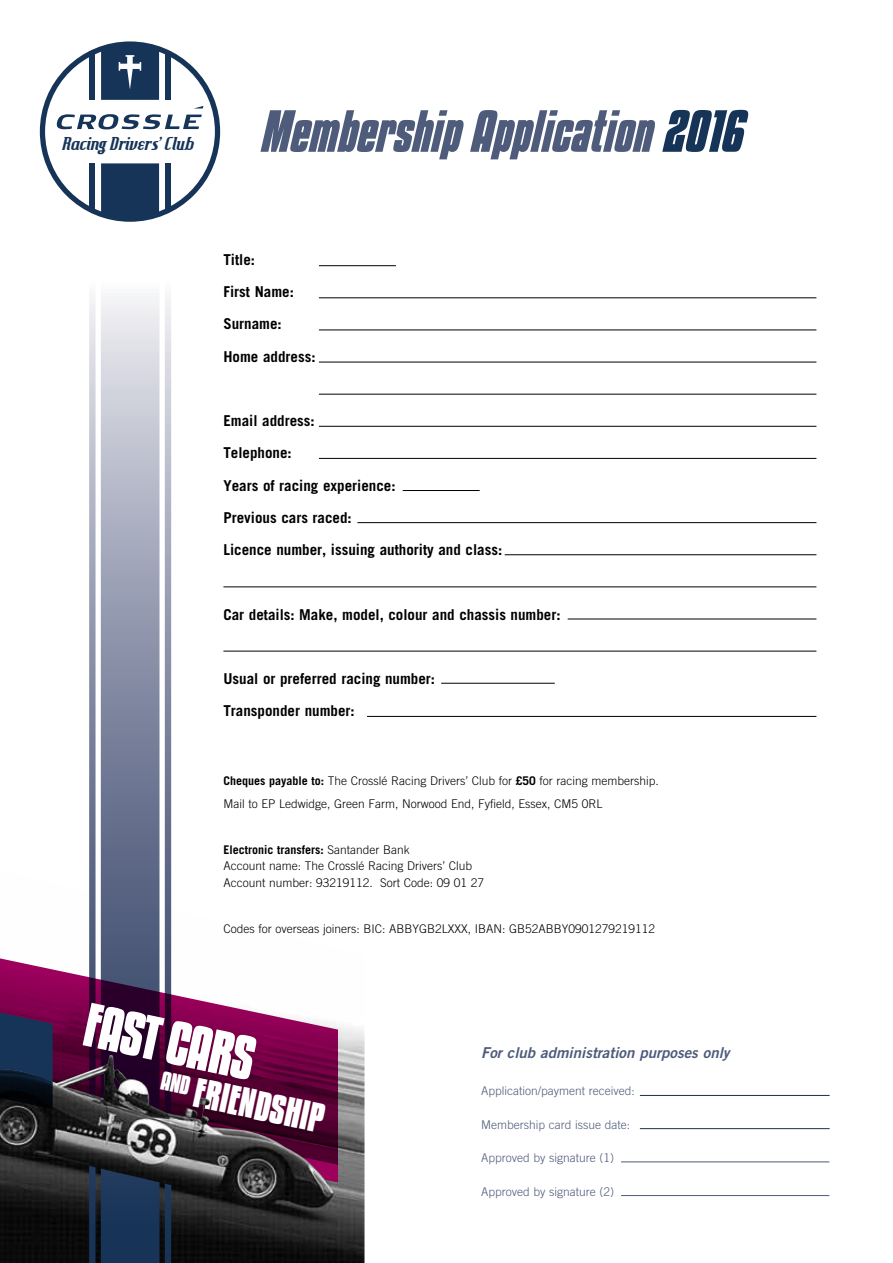
<style>
.page{position:relative;width:893px;height:1263px;background:#fff}
.page>*{position:absolute;margin:0;border:0;box-sizing:border-box;transform-origin:0 0}
.t1{font:700 54.3px "Kenyan Coffee";color:#fff}
.t2{font:italic 700 52.2px "Kenyan Coffee";color:#4e5b7a}
.t3{font:700 36.45px "Kenyan Coffee";color:#fff}
.t4{font:italic 17.7px "Hamburger Heaven NF";color:#153457}
.t5{font:700 15px/32.2px "Trade Gothic";color:#000}
.t6{font:italic 15px "Trade Gothic Bold Two";color:#4e5b7a}
.t7{font:300 12px/16.5px "Trade Gothic";color:#000}
.t8{font:300 12px "Trade Gothic";color:#4e5b7a}
.s1{color:#153457}
.s2{font-weight:700}
</style>
<div class="page">
<img style="left:0;top:871px;width:364px;height:392px">
<svg style="left:89px;top:297px;width:82px;height:966px;background:#989fb2"></svg>
<svg style="left:0;top:952px;width:338px;height:60px"></svg>
<img style="left:0;top:1182px;width:334px;height:28px">
<svg style="left:40px;top:41px;width:180px;height:181px"></svg>
<hr style="left:621px;top:1161px;width:208px;height:1px;background:#4e5b7a">
<hr style="left:621px;top:1195px;width:208px;height:1px;background:#4e5b7a">
<hr style="left:319px;top:265px;width:77px;height:1px;background:#000">
<hr style="left:319px;top:297px;width:497px;height:1px;background:#000">
<hr style="left:319px;top:329px;width:497px;height:1px;background:#000">
<hr style="left:319px;top:362px;width:497px;height:1px;background:#000">
<hr style="left:319px;top:394px;width:497px;height:1px;background:#000">
<hr style="left:319px;top:426px;width:497px;height:1px;background:#000">
<hr style="left:319px;top:458px;width:497px;height:1px;background:#000">
<hr style="left:403px;top:490px;width:77px;height:1px;background:#000">
<hr style="left:357px;top:522px;width:459px;height:1px;background:#000">
<hr style="left:505px;top:554px;width:311px;height:1px;background:#000">
<hr style="left:223px;top:586px;width:593px;height:1px;background:#000">
<hr style="left:223px;top:651px;width:593px;height:1px;background:#000">
<hr style="left:568px;top:618px;width:248px;height:1px;background:#000">
<hr style="left:441px;top:683px;width:114px;height:1px;background:#000">
<hr style="left:367px;top:716px;width:449px;height:1px;background:#000">
<hr style="left:640px;top:1095px;width:190px;height:1px;background:#153457">
<hr style="left:640px;top:1128px;width:190px;height:1px;background:#153457">
<svg style="left:0;top:1012px;width:338px;height:170px;background:#4d2241"></svg>
<h3 class="t4" style="left:62px;top:133px;width:136px">Racing Drivers’Club</h3>
<h2 class="t2" style="left:259px;top:103px;width:498px">MembershipApplication<span class="s1">2016</span></h2>
<p class="t5" style="left:223px;top:243px;width:94px">Title:<br>First Name:<br>Surname:<br>Home address:</p>
<p class="t5" style="left:223px;top:404px;width:280px">Email address:<br>Telephone:<br>Years of racing experience:<br>Previous cars raced:<br>Licence number, issuing authority and class:</p>
<p class="t5" style="left:223px;top:598px;width:339px">Car details: Make, model, colour and chassis number:</p>
<p class="t5" style="left:223px;top:662px;width:213px">Usual or preferred racing number:<br>Transponder number:</p>
<p class="t7" style="left:223px;top:769px;width:437px;line-height:23px"><span class="s2">Cheques payable to:</span> The Crosslé Racing Drivers’ Club for <span class="s2">£50</span> for racing membership.<br>Mail to EP Ledwidge, Green Farm, Norwood End, Fyfield, Essex, CM5 0RL</p>
<p class="t7" style="left:223px;top:841px;width:262px"><span class="s2">Electronic transfers:</span> Santander Bank<br>Account name: The Crosslé Racing Drivers’ Club<br>Account number: 93219112. Sort Code: 09 01 27</p>
<p class="t7" style="left:223px;top:920px;width:433px">Codes for overseas joiners: BIC: ABBYGB2LXXX, IBAN: GB52ABBY0901279219112</p>
<h1 class="t1" style="left:91px;top:995px;width:174px;rotate:12deg">FAST CARS</h1>
<h3 class="t3" style="left:199px;top:1072px;width:133px;rotate:12deg">FRIENDSHIP</h3>
<p class="t6" style="left:481px;top:1043px;width:250px">For club administration purposes only</p>
<p class="t8" style="left:481px;top:1084px;width:155px">Application/payment received:</p>
<p class="t8" style="left:481px;top:1117px;width:151px">Membership card issue date:</p>
<p class="t8" style="left:481px;top:1151px;width:135px">Approved by signature (1)</p>
<p class="t8" style="left:481px;top:1184px;width:135px">Approved by signature (2)</p>
</div>
